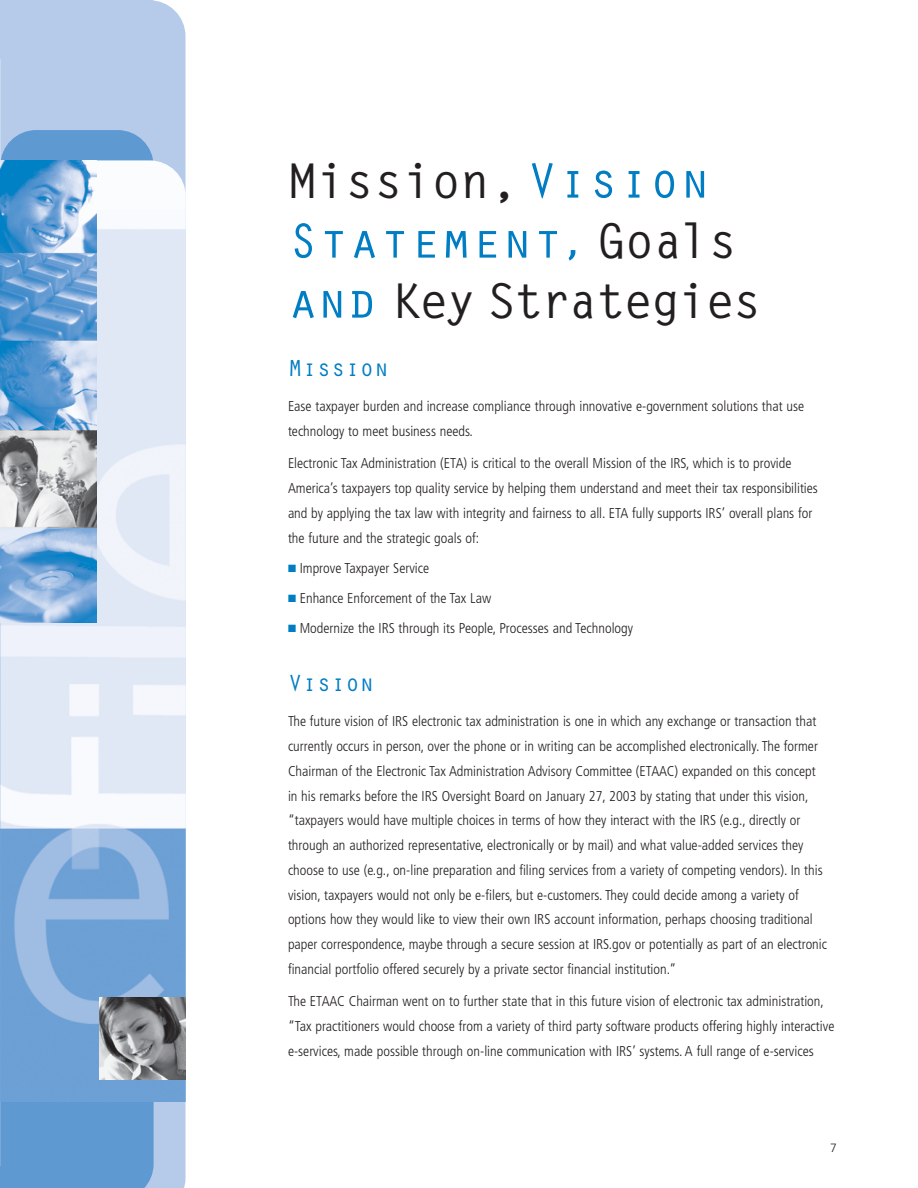
<style>
.page{position:relative;width:918px;height:1188px;background:#fff}
.page>*{position:absolute;margin:0;border:0;box-sizing:border-box;transform-origin:0 0}
.t1{font:51px "Orator";color:#007dc3}
.t2{font:700 48px "Letter Gothic";letter-spacing:-.03em;color:#231f20}
.t3{font:700 48px "Letter Gothic";color:#231f20}
.t4{font:24px "Orator";color:#007dc3}
.t5{font:300 condensed 14.25px/24.8px "Frutiger";color:#231f20}
.t6{font:300 12px "Frutiger";color:#231f20}
.s1{font-family:"Orator";font-weight:400;font-size:51px;color:#007dc3}
.s2{font-family:"Letter Gothic";font-weight:700;font-size:48px;color:#231f20}
.s3{color:#007dc3}
</style>
<div class="page">
<div style="left:0;top:0;width:186px;height:1188px;background:#b6cbe9"></div>
<div style="left:0;top:130px;width:154px;height:1058px;background:#5f99d2"></div>
<img style="left:0;top:160px;width:186px;height:942px">
<img style="left:100px;top:997px;width:86px;height:82px">
<div style="left:0;top:1167px;width:32px;height:21px;background:#5f99d2"></div>
<img style="left:0;top:160px;width:97px;height:463px">
<img style="left:0;top:431px;width:97px;height:96px">
<h2 class="t3" style="left:288px;top:162px;width:424px">Mission, <span class="s1">Vision</span></h2>
<h1 class="t1" style="left:288px;top:210px;width:451px">Statement, <span class="s2">Goals</span></h1>
<h2 class="t2" style="left:288px;top:282px;width:476px"><span class="s1">and</span> Key Strategies</h2>
<h3 class="t4" style="left:288px;top:354px;width:102px">Mission</h3>
<p class="t5" style="left:288px;top:395px;width:518px">Ease taxpayer burden and increase compliance through innovative e-government solutions that use technology to meet business needs.</p>
<p class="t5" style="left:288px;top:452px;width:531px">Electronic Tax Administration (ETA) is critical to the overall Mission of the IRS, which is to provide America’s taxpayers top quality service by helping them understand and meet their tax responsibilities and by applying the tax law with integrity and fairness to all. ETA fully supports IRS’ overall plans for the future and the strategic goals of:</p>
<p class="t5" style="left:288px;top:556px;width:143px"><span class="s3">■</span> Improve Taxpayer Service</p>
<p class="t5" style="left:288px;top:586px;width:205px"><span class="s3">■</span> Enhance Enforcement of the Tax Law</p>
<p class="t5" style="left:288px;top:616px;width:347px"><span class="s3">■</span> Modernize the IRS through its People, Processes and Technology</p>
<h3 class="t4" style="left:288px;top:669px;width:88px">Vision</h3>
<p class="t5" style="left:288px;top:710px;width:541px">The future vision of IRS electronic tax administration is one in which any exchange or transaction that currently occurs in person, over the phone or in writing can be accomplished electronically. The former Chairman of the Electronic Tax Administration Advisory Committee (ETAAC) expanded on this concept in his remarks before the IRS Oversight Board on January 27, 2003 by stating that under this vision, “taxpayers would have multiple choices in terms of how they interact with the IRS (e.g., directly or through an authorized representative, electronically or by mail) and what value-added services they choose to use (e.g., on-line preparation and filing services from a variety of competing vendors). In this vision, taxpayers would not only be e-filers, but e-customers. They could decide among a variety of options how they would like to view their own IRS account information, perhaps choosing traditional paper correspondence, maybe through a secure session at IRS.gov or potentially as part of an electronic financial portfolio offered securely by a private sector financial institution.”</p>
<p class="t5" style="left:288px;top:990px;width:548px">The ETAAC Chairman went on to further state that in this future vision of electronic tax administration, “Tax practitioners would choose from a variety of third party software products offering highly interactive e-services, made possible through on-line communication with IRS’ systems. A full range of e-services</p>
<p class="t6" style="left:830px;top:1143px;width:8px">7</p>
</div>
